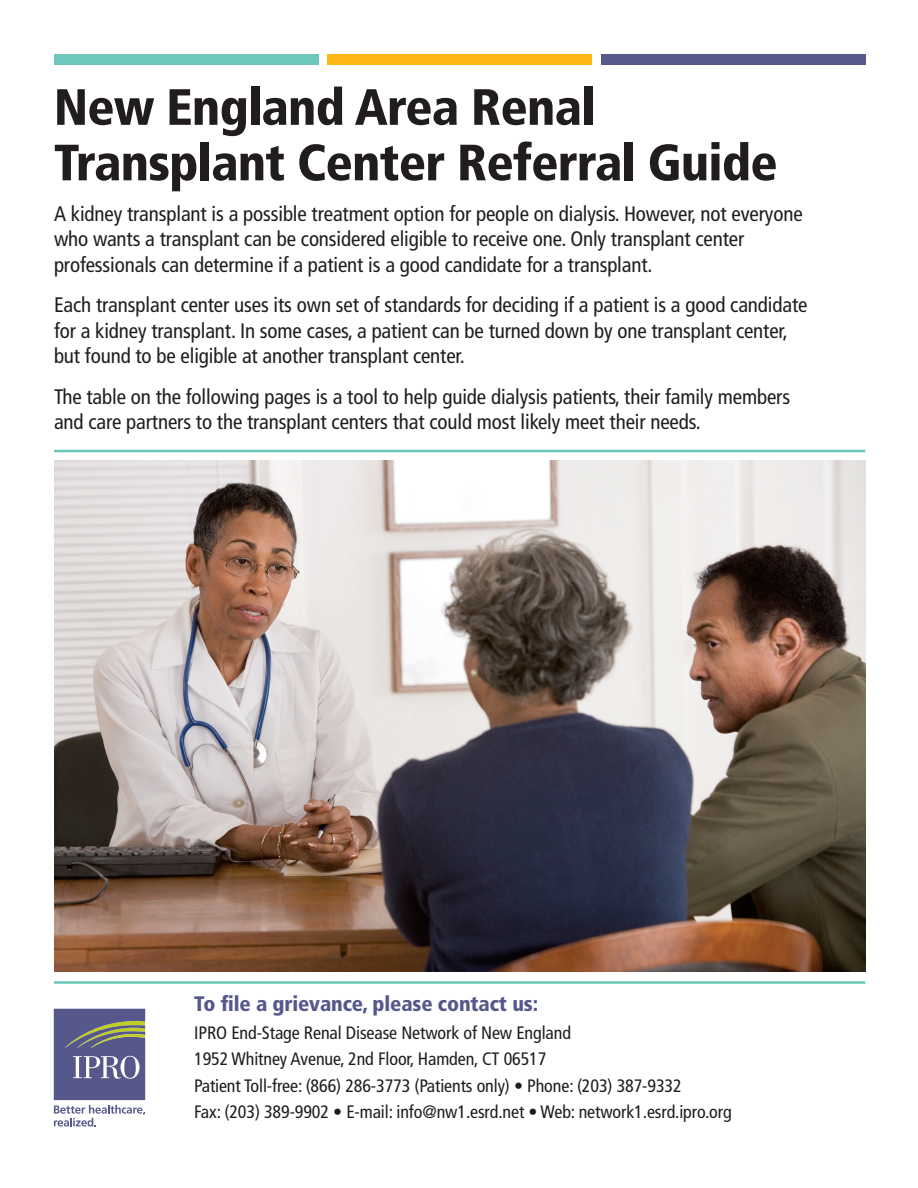
<style>
.page{position:relative;width:918px;height:1188px;background:#fff}
.page>*{position:absolute;margin:0;border:0;box-sizing:border-box;transform-origin:0 0}
.t1{font:900 condensed 51px "Frutiger LT Std";letter-spacing:-.015em;color:#211d1e}
.body{font:condensed 21px/25.2px "Frutiger LT Std";letter-spacing:-.005em;color:#211d1e}
.body-2{font:900 condensed 21px "Frutiger LT Std";letter-spacing:-.005em;color:#56588b}
.body-3{font:condensed 18px "Frutiger LT Std";letter-spacing:-.005em;color:#211d1e}
</style>
<div class="page">
<hr style="left:54px;top:981px;width:811px;height:3px;background:#6cc7ba">
<hr style="left:54px;top:450px;width:811px;height:2px;background:#6cc7ba">
<svg style="left:54px;top:1009px;width:91px;height:117px"></svg>
<div style="left:55px;top:55px;width:264px;height:10px;background:#6cc8ba"></div>
<div style="left:327px;top:55px;width:264px;height:10px;background:#fdb813"></div>
<div style="left:601px;top:55px;width:264px;height:10px;background:#57598d"></div>
<img style="left:54px;top:461px;width:811px;height:511px">
<p class="t1" style="left:54px;top:76px;width:543px">New England Area Renal</p>
<p class="t1" style="left:54px;top:132px;width:725px">Transplant Center Referral Guide</p>
<p class="body" style="left:54px;top:201px;width:750px">A kidney transplant is a possible treatment option for people on dialysis. However, not everyone who wants a transplant can be considered eligible to receive one. Only transplant center professionals can determine if a patient is a good candidate for a transplant.</p>
<p class="body" style="left:54px;top:293px;width:755px">Each transplant center uses its own set of standards for deciding if a patient is a good candidate for a kidney transplant. In some cases, a patient can be turned down by one transplant center, but found to be eligible at another transplant center.</p>
<p class="body" style="left:54px;top:384px;width:738px">The table on the following pages is a tool to help guide dialysis patients, their family members and care partners to the transplant centers that could most likely meet their needs.</p>
<p class="body-2" style="left:194px;top:991px;width:345px">To file a grievance, please contact us:</p>
<p class="body-3" style="left:194px;top:1022px;width:378px">IPRO End-Stage Renal Disease Network of New England</p>
<p class="body-3" style="left:194px;top:1049px;width:354px">1952 Whitney Avenue, 2nd Floor, Hamden, CT 06517</p>
<p class="body-3" style="left:194px;top:1075px;width:489px">Patient Toll-free: (866) 286-3773 (Patients only) • Phone: (203) 387-9332</p>
<p class="body-3" style="left:194px;top:1101px;width:539px">Fax: (203) 389-9902 • E-mail: info@nw1.esrd.net • Web: network1.esrd.ipro.org</p>
</div>
